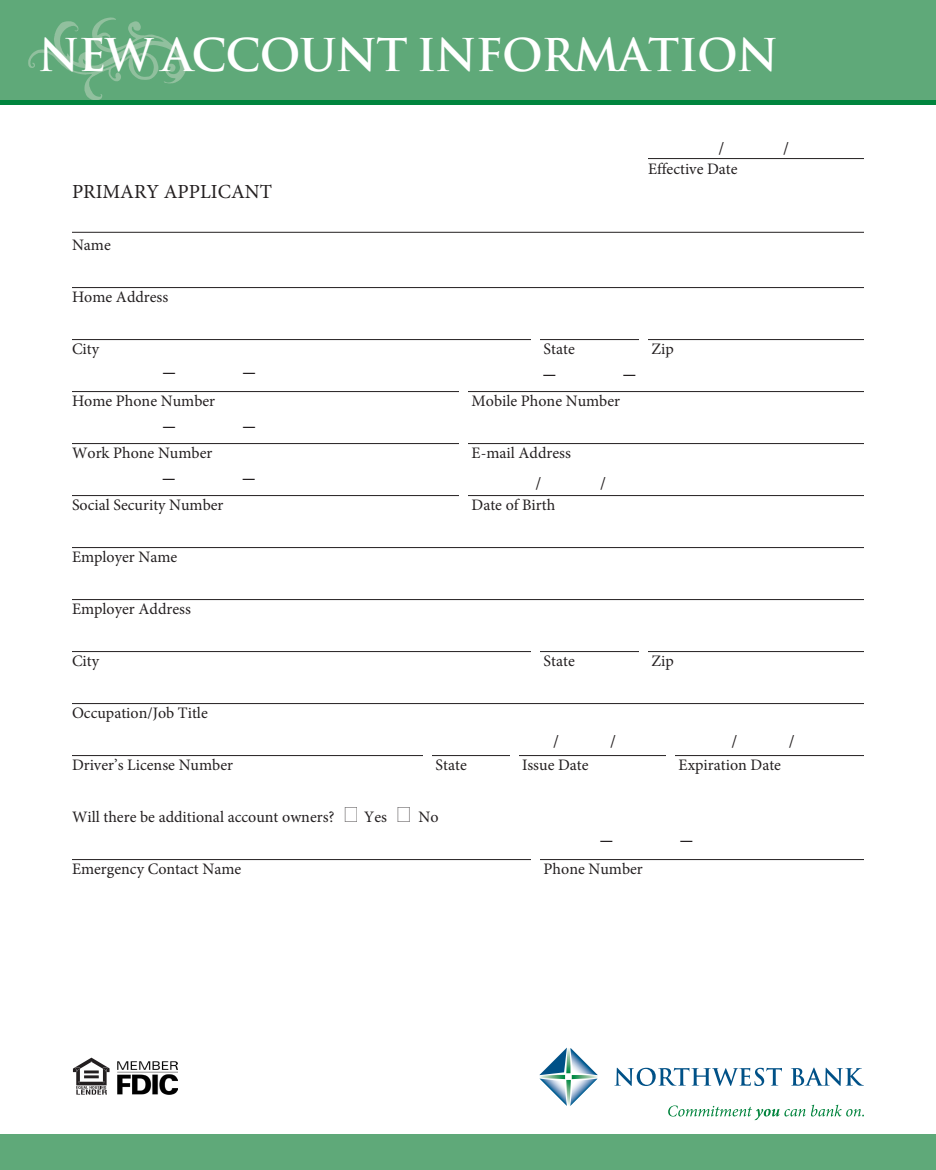
<style>
.page{position:relative;width:936px;height:1170px;background:#fff}
.page>*{position:absolute;margin:0;border:0;box-sizing:border-box;transform-origin:0 0}
.t1{font:700 44px "Trajan Pro";letter-spacing:-.025em;color:#fff}
.t2{font:20px "Minion Pro";color:#231f20}
.t3{font:18px "Minion Pro";color:#231f20}
.t4{font:16px "Minion Pro";color:#231f20}
</style>
<div class="page">
<div style="left:0;top:0;width:936px;height:104px;background:#00843d"></div>
<div style="left:0;top:0;width:936px;height:100px;background:#5fa979"></div>
<img style="left:28px;top:17px;width:159px;height:83px">
<div style="left:0;top:1134px;width:936px;height:36px;background:#5fa979"></div>
<svg style="left:539px;top:1047px;width:59px;height:59px"></svg>
<svg style="left:614px;top:1068px;width:168px;height:18px"></svg>
<svg style="left:791px;top:1068px;width:73px;height:18px"></svg>
<svg style="left:668px;top:1105px;width:196px;height:15px"></svg>
<svg style="left:73px;top:1058px;width:37px;height:37px"></svg>
<img style="left:117px;top:1062px;width:60px;height:32px">
<hr style="left:72px;top:232px;width:792px;height:1px;background:#231f20">
<hr style="left:72px;top:287px;width:792px;height:1px;background:#231f20">
<hr style="left:72px;top:339px;width:792px;height:1px;background:#231f20">
<hr style="left:72px;top:391px;width:792px;height:1px;background:#231f20">
<hr style="left:72px;top:443px;width:792px;height:1px;background:#231f20">
<hr style="left:72px;top:495px;width:792px;height:1px;background:#231f20">
<hr style="left:72px;top:547px;width:792px;height:1px;background:#231f20">
<hr style="left:72px;top:599px;width:792px;height:1px;background:#231f20">
<hr style="left:72px;top:651px;width:792px;height:1px;background:#231f20">
<hr style="left:72px;top:703px;width:792px;height:1px;background:#231f20">
<hr style="left:72px;top:755px;width:792px;height:1px;background:#231f20">
<hr style="left:72px;top:859px;width:792px;height:1px;background:#231f20">
<hr style="left:648px;top:158px;width:216px;height:1px;background:#231f20">
<div style="left:459px;top:381px;width:9px;height:129px;background:#fff"></div>
<div style="left:531px;top:327px;width:9px;height:32px;background:#fff"></div>
<div style="left:639px;top:327px;width:9px;height:32px;background:#fff"></div>
<div style="left:531px;top:636px;width:9px;height:32px;background:#fff"></div>
<div style="left:531px;top:845px;width:9px;height:32px;background:#fff"></div>
<div style="left:639px;top:636px;width:9px;height:32px;background:#fff"></div>
<div style="left:423px;top:744px;width:9px;height:31px;background:#fff"></div>
<div style="left:510px;top:744px;width:9px;height:31px;background:#fff"></div>
<div style="left:666px;top:744px;width:9px;height:31px;background:#fff"></div>
<p class="t1" style="left:38px;top:28px;width:742px">NEW ACCOUNT INFORMATION</p>
<p class="t3" style="left:719px;top:137px;width:7px">/</p>
<p class="t3" style="left:783px;top:137px;width:7px">/</p>
<p class="t2" style="left:72px;top:178px;width:202px">PRIMARY APPLICANT</p>
<p class="t4" style="left:72px;top:234px;width:40px">Name</p>
<p class="t4" style="left:72px;top:286px;width:98px">Home Address</p>
<p class="t4" style="left:648px;top:158px;width:91px">Effective Date</p>
<p class="t4" style="left:72px;top:338px;width:29px">City</p>
<p class="t4" style="left:544px;top:338px;width:33px">State</p>
<p class="t4" style="left:652px;top:338px;width:24px">Zip</p>
<p class="t4" style="left:72px;top:390px;width:145px">Home Phone Number</p>
<p class="t4" style="left:472px;top:390px;width:150px">Mobile Phone Number</p>
<p class="t4" style="left:72px;top:442px;width:142px">Work Phone Number</p>
<p class="t4" style="left:472px;top:442px;width:101px">E-mail Address</p>
<p class="t3" style="left:536px;top:472px;width:7px">/</p>
<p class="t3" style="left:600px;top:472px;width:7px">/</p>
<p class="t4" style="left:72px;top:494px;width:153px">Social Security Number</p>
<p class="t4" style="left:472px;top:494px;width:85px">Date of Birth</p>
<p class="t4" style="left:72px;top:546px;width:107px">Employer Name</p>
<p class="t4" style="left:72px;top:598px;width:120px">Employer Address</p>
<p class="t4" style="left:72px;top:650px;width:29px">City</p>
<p class="t4" style="left:544px;top:650px;width:33px">State</p>
<p class="t4" style="left:652px;top:650px;width:24px">Zip</p>
<p class="t4" style="left:72px;top:702px;width:137px">Occupation/Job Title</p>
<p class="t4" style="left:72px;top:754px;width:163px">Driver’s License Number</p>
<p class="t4" style="left:436px;top:754px;width:33px">State</p>
<p class="t4" style="left:522px;top:754px;width:68px">Issue Date</p>
<p class="t4" style="left:679px;top:754px;width:104px">Expiration Date</p>
<p class="t4" style="left:72px;top:806px;width:264px">Will there be additional account owners?</p>
<p class="t4" style="left:364px;top:806px;width:24px">Yes</p>
<p class="t4" style="left:418px;top:806px;width:22px">No</p>
<p class="t3" style="left:553px;top:729px;width:7px">/</p>
<p class="t3" style="left:610px;top:729px;width:7px">/</p>
<p class="t3" style="left:732px;top:729px;width:7px">/</p>
<p class="t3" style="left:789px;top:729px;width:7px">/</p>
<p class="t4" style="left:72px;top:858px;width:171px">Emergency Contact Name</p>
<p class="t4" style="left:544px;top:858px;width:101px">Phone Number</p>
</div>
